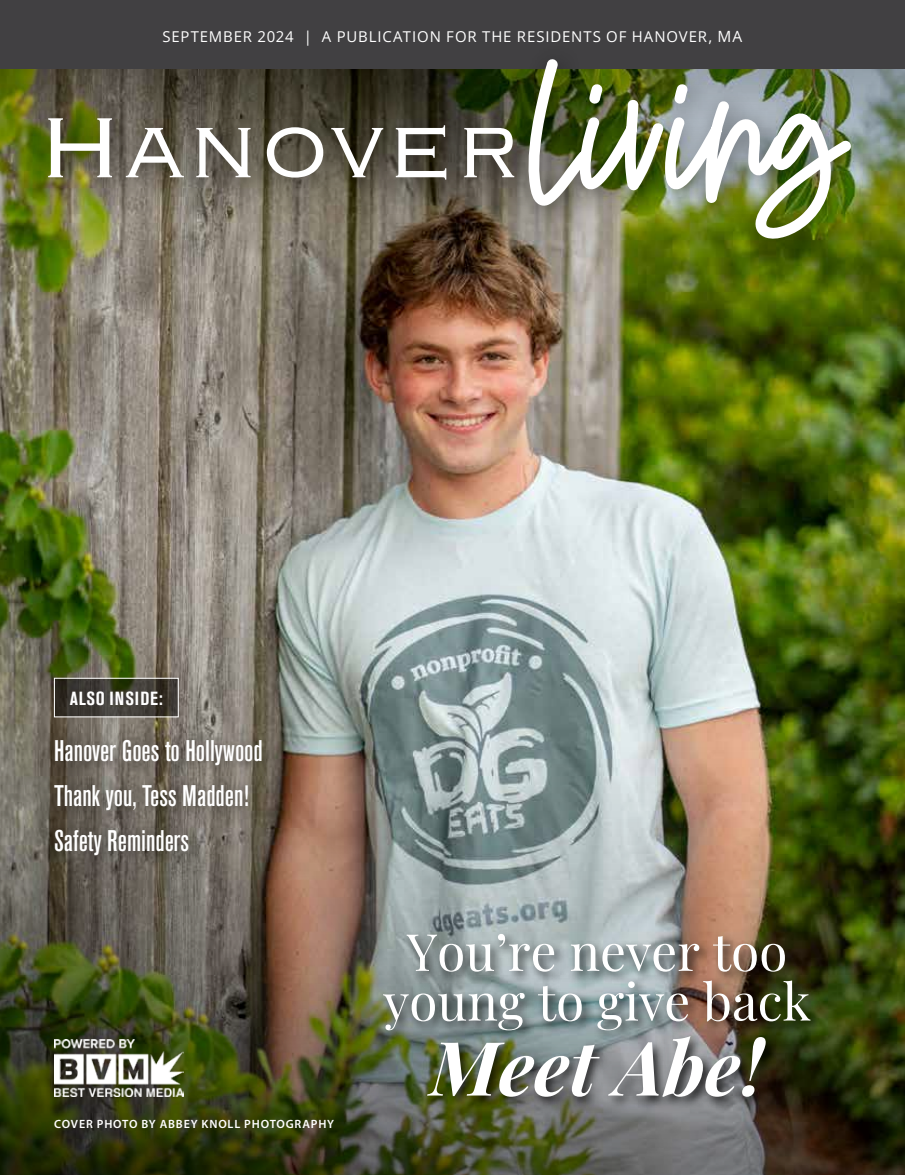
<style>
.page{position:relative;width:905px;height:1175px;background:#fff}
.page>*{position:absolute;margin:0;border:0;box-sizing:border-box;transform-origin:0 0}
.t1{font:italic 700 75px "Playfair Display";color:#fff}
.t2{font:51.3px/49.7px "Playfair Display";color:#fff;text-align:center}
.t3{font:500 condensed 29.55px/44.5px "Akzidenz Grotesk Std";color:#fff}
.t4{font:700 condensed 18.9px "Akzidenz Grotesk Std";letter-spacing:.05em;color:#fff}
.t5{font:15px "Open Sans";letter-spacing:.06em;color:#fff}
.t6{font:600 12px "Myriad Pro";letter-spacing:.07em;color:#fff}
.s1{font-size:15.45px}
</style>
<div class="page">
<img style="left:0;top:218px;width:904px;height:524px">
<img style="left:0;top:68px;width:904px;height:150px">
<div style="left:0;top:0;width:904px;height:68px;background:#414042"></div>
<div style="left:32px;top:42px;width:843px;height:222px;background:#000;opacity:.5"></div>
<svg style="left:48px;top:118px;width:466px;height:62px"></svg>
<img style="left:527px;top:59px;width:324px;height:180px">
<img style="left:579px;top:742px;width:325px;height:432px">
<img style="left:0;top:356px;width:579px;height:818px">
<svg style="left:56px;top:680px;width:121px;height:35px;background:#3b3830"></svg>
<div style="left:54px;top:678px;width:125px;height:39px;border:1px solid #fff"></div>
<div style="left:40px;top:726px;width:242px;height:147px;background:#000;opacity:.5"></div>
<img style="left:54px;top:1040px;width:129px;height:56px">
<div style="left:380px;top:929px;width:443px;height:180px;background:#000;opacity:.75"></div>
<p class="t5" style="left:163px;top:26px;width:581px">SEPTEMBER 2024 | A PUBLICATION FOR THE RESIDENTS OF HANOVER, <span class="s1">MA</span></p>
<p class="t4" style="left:70px;top:687px;width:94px">ALSO INSIDE:</p>
<p class="t3" style="left:54px;top:728px;width:210px">Hanover Goes to Hollywood<br>Thank you, Tess Madden!<br>Safety Reminders</p>
<p class="t6" style="left:54px;top:1116px;width:281px">COVER PHOTO BY ABBEY KNOLL PHOTOGRAPHY</p>
<h2 class="t2" style="left:383px;top:922px;width:429px">You’re never too young to give back</h2>
<h1 class="t1" style="left:430px;top:1007px;width:335px">Meet Abe!</h1>
</div>
